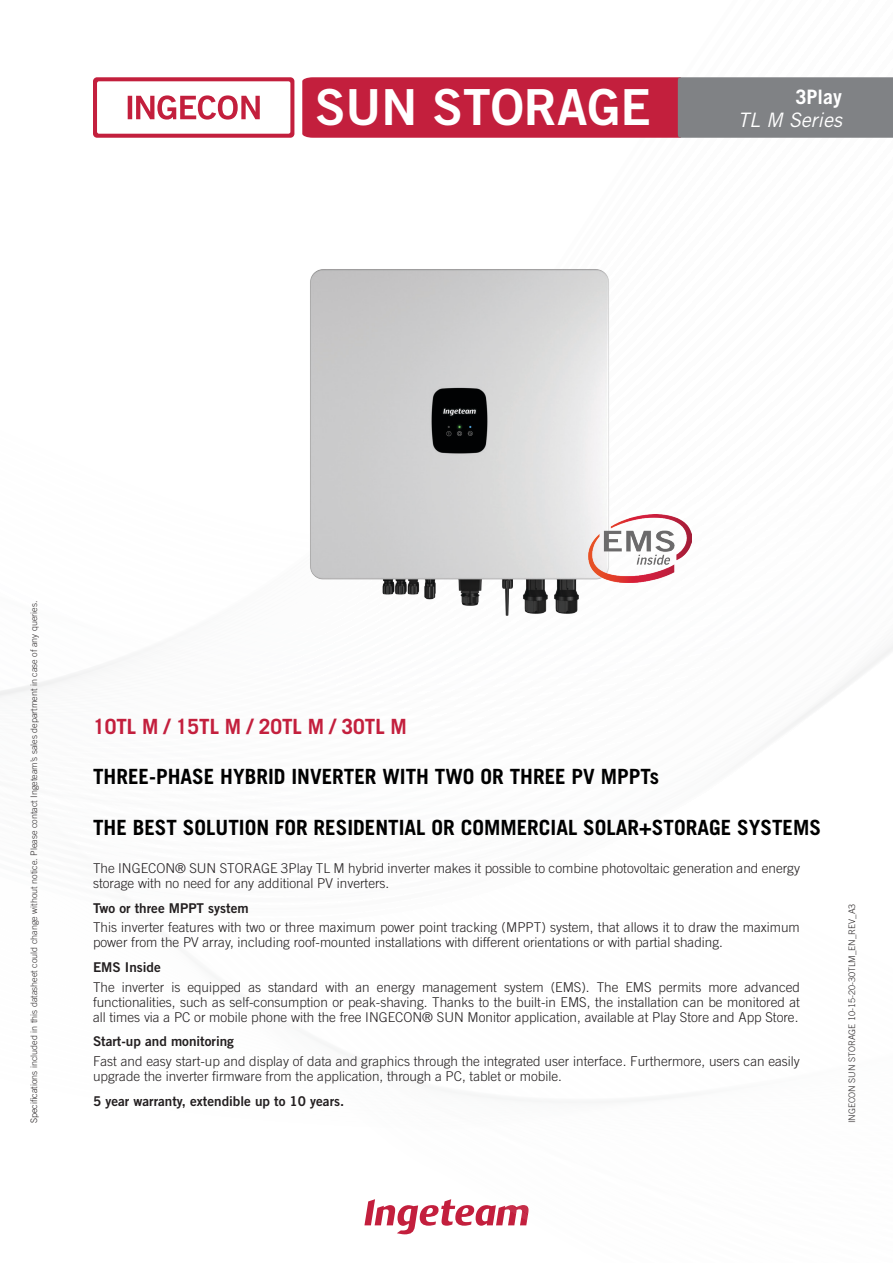
<style>
.page{position:relative;width:893px;height:1263px;background:#fff}
.page>*{position:absolute;margin:0;border:0;box-sizing:border-box;transform-origin:0 0}
.Título_2-_Cool_Gray_10{font:49.8px "Trade Gothic LT Std Bd 2";color:#fff}
.Título_3_-_Black{font:700 21px "Trade Gothic LT Std";color:#000}
.Título_3_-_Black-2{font:700 21px "Trade Gothic LT Std";color:#c31f3d}
.Título_3_-_Black-3{font:italic 19.95px "Trade Gothic LT Std";color:#fff}
.Título_3_-_Black-4{font:700 19.95px "Trade Gothic LT Std";color:#fff}
.t1{font:300 13.5px/15px "Trade Gothic LT Std";color:#231f20}
.t2{font:13.5px "Trade Gothic LT Std Bd 2";color:#231f20}
.t3{font:300 9px "Trade Gothic LT Std";color:#231f20}
</style>
<div class="page">
<img style="left:310px;top:269px;width:299px;height:347px">
<div style="left:93px;top:77px;width:201px;height:61px;background:#c31f3d;border-radius:4px"></div>
<div style="left:97px;top:81px;width:193px;height:53px;background:#fff;border-radius:2px"></div>
<svg style="left:128px;top:95px;width:132px;height:25px"></svg>
<svg style="left:302px;top:77px;width:591px;height:61px;background:#ab4458"></svg>
<img style="left:588px;top:514px;width:104px;height:69px">
<p class="Título_2-_Cool_Gray_10" style="left:315px;top:76px;width:337px">SUN STORAGE</p>
<p class="Título_3_-_Black-4" style="left:795px;top:84px;width:48px">3Play</p>
<p class="Título_3_-_Black-3" style="left:738px;top:108px;width:105px">TL M Series</p>
<p class="t3" style="left:29px;top:1123px;width:524px;rotate:-90deg">Specifications included in this datasheet could change without notice. Please contact Ingeteam’s sales department in case of any queries.</p>
<p class="Título_3_-_Black-2" style="left:93px;top:713px;width:315px">10TL M / 15TL M / 20TL M / 30TL M</p>
<p class="Título_3_-_Black" style="left:93px;top:764px;width:568px">THREE-PHASE HYBRID INVERTER WITH TWO OR THREE PV MPPTs</p>
<p class="Título_3_-_Black" style="left:93px;top:814px;width:730px">THE BEST SOLUTION FOR RESIDENTIAL OR COMMERCIAL SOLAR+STORAGE SYSTEMS</p>
<p class="t1" style="left:93px;top:860px;width:708px">The INGECON® SUN STORAGE 3Play TL M hybrid inverter makes it possible to combine photovoltaic generation and energy storage with no need for any additional PV inverters.</p>
<p class="t2" style="left:93px;top:899px;width:157px">Two or three MPPT system</p>
<p class="t1" style="left:93px;top:920px;width:708px">This inverter features with two or three maximum power point tracking (MPPT) system, that allows it to draw the maximum power from the PV array, including roof-mounted installations with different orientations or with partial shading.</p>
<p class="t2" style="left:93px;top:959px;width:69px">EMS Inside</p>
<p class="t1" style="left:93px;top:979px;width:708px;text-align:justify">The inverter is equipped as standard with an energy management system (EMS). The EMS permits more advanced functionalities, such as self-consumption or peak-shaving. Thanks to the built-in EMS, the installation can be monitored at all times via a PC or mobile phone with the free INGECON® SUN Monitor application, available at Play Store and App Store.</p>
<p class="t2" style="left:93px;top:1033px;width:142px">Start-up and monitoring</p>
<p class="t1" style="left:93px;top:1054px;width:708px">Fast and easy start-up and display of data and graphics through the integrated user interface. Furthermore, users can easily upgrade the inverter firmware from the application, through a PC, tablet or mobile.</p>
<p class="t2" style="left:93px;top:1092px;width:253px">5 year warranty, extendible up to 10 years.</p>
<p class="t3" style="left:847px;top:1123px;width:221px;rotate:-90deg">INGECON SUN STORAGE 10-15-20-30TLM_EN_REV_A3</p>
</div>
